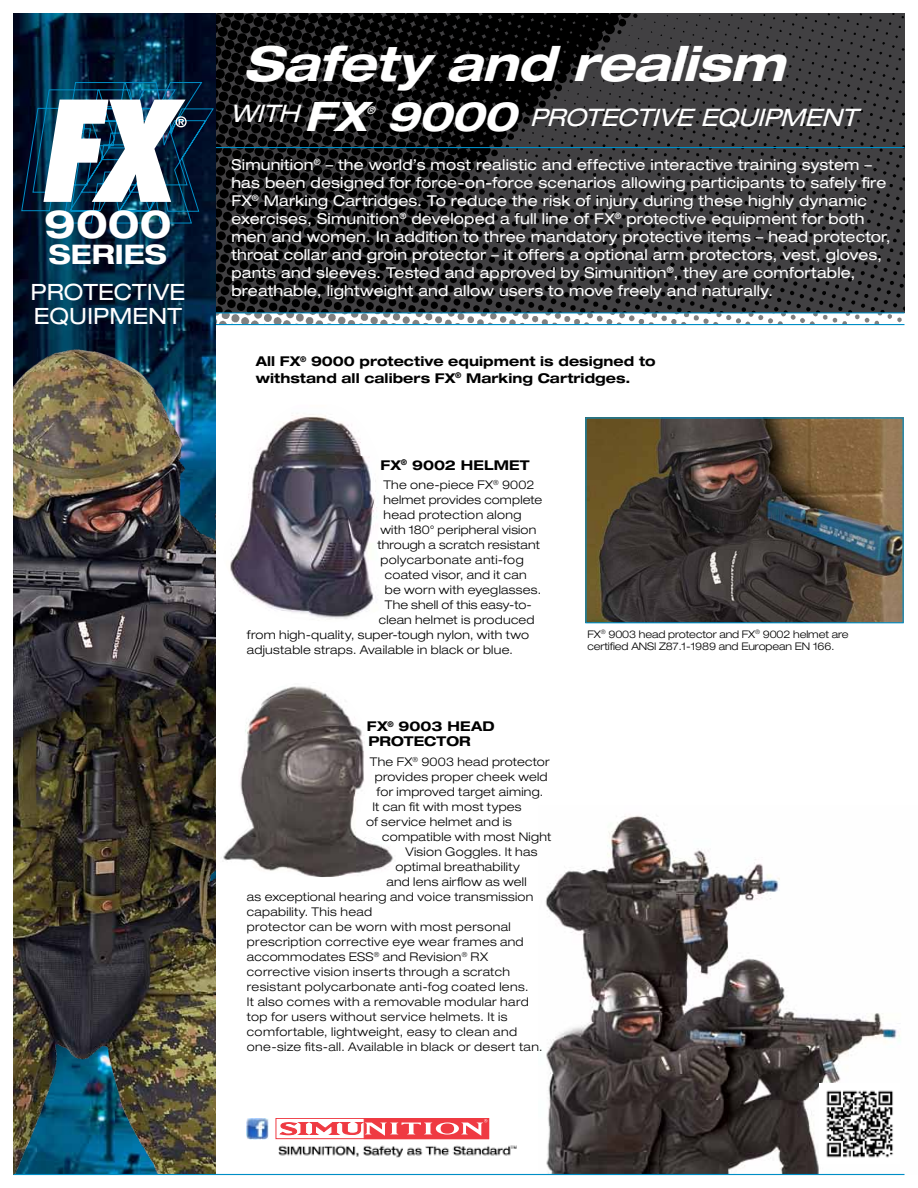
<style>
.page{position:relative;width:918px;height:1188px;background:#fff}
.page>*{position:absolute;margin:0;border:0;box-sizing:border-box;transform-origin:0 0}
.t1{font:italic 700 expanded 48.3px "Helvetica Neue";color:#fff}
.t2{font:700 expanded 39px "Helvetica Neue";color:#fff}
.t3{font:700 expanded 27px "Helvetica Neue";color:#fff}
.t4{font:italic expanded 24.15px "Helvetica Neue";color:#fff}
.t5{font:expanded 22.5px "Helvetica Neue";color:#fff}
.t6{font:expanded 15px/18px "Helvetica Neue";letter-spacing:.01em;color:#fff}
.t7{font:700 expanded 13.5px/15px "Helvetica Neue";letter-spacing:.005em;color:#000}
.t8{font:300 expanded 12px "Helvetica Neue";letter-spacing:.025em;color:#000}
.t9{font:300 expanded 10.5px/12.6px "Helvetica Neue";letter-spacing:-.01em;color:#000}
.t10{font:italic expanded 10.5px "Helvetica Neue";color:#fff}
.s1{font-weight:700;font-size:40.65px}
</style>
<div class="page">
<img style="left:539px;top:815px;width:366px;height:360px">
<img style="left:230px;top:414px;width:147px;height:205px">
<img style="left:223px;top:686px;width:170px;height:191px">
<img style="left:216px;top:313px;width:688px;height:11px">
<img style="left:216px;top:14px;width:688px;height:298px">
<hr style="left:14px;top:147px;width:890px;height:1px;background:#008ec6">
<hr style="left:16px;top:324px;width:889px;height:1px;background:#008ec6">
<hr style="left:14px;top:312px;width:890px;height:1px;background:#008ec6">
<img style="left:14px;top:14px;width:202px;height:208px">
<svg style="left:21px;top:82px;width:193px;height:140px"></svg>
<img style="left:587px;top:419px;width:315px;height:202px">
<div style="left:585px;top:417px;width:319px;height:206px;border:1px solid #008ec6"></div>
<img style="left:14px;top:222px;width:202px;height:952px">
<div style="left:276px;top:1118px;width:213px;height:21px;border:1px solid #ef3a42"></div>
<div style="left:364px;top:1118px;width:125px;height:21px;background:#ef3a42"></div>
<svg style="left:279px;top:1119px;width:208px;height:17px"></svg>
<img style="left:247px;top:1118px;width:21px;height:21px">
<hr style="left:14px;top:1174px;width:890px;height:1px;background:#008ec6">
<img style="left:820px;top:1083px;width:80px;height:80px">
<img style="left:278px;top:1145px;width:239px;height:13px">
<h2 class="t2" style="left:44px;top:200px;width:129px">9000</h2>
<h3 class="t3" style="left:49px;top:237px;width:119px">SERIES</h3>
<h3 class="t5" style="left:31px;top:278px;width:18px">PRO</h3>
<h3 class="t5" style="left:84px;top:278px;width:87px">TECTIVE</h3>
<h3 class="t5" style="left:34px;top:302px;width:18px">EQU</h3>
<h3 class="t5" style="left:87px;top:302px;width:25px">IPMEN</h3>
<h3 class="t5" style="left:168px;top:302px;width:16px">T</h3>
<h1 class="t1" style="left:243px;top:34px;width:558px">Safety and realism</h1>
<h3 class="t4" style="left:230px;top:99px;width:151px">WITH <span class="s1">FX</span></h3>
<p class="t10" style="left:367px;top:104px;width:13px">®</p>
<h3 class="t4" style="left:386px;top:103px;width:466px"><span class="s1">9000</span> PROTECTIVE EQUI PMENT</h3>
<p class="t6" style="left:231px;top:156px;width:661px">Simunition<sup>®</sup> – the world’s most realistic and effective interactive training system – has been designed for force-on-force scenarios allowing participants to safely fire FX<sup>®</sup> Marking Cartridges. To reduce the risk of injury during these highly dynamic exercises, Simunition<sup>®</sup> developed a full line of FX<sup>®</sup> protective equipment for both men and women. In addition to three mandatory protective items – head protector, throat collar and groin protector – it offers a optional arm protectors, vest, gloves, pants and sleeves. Tested and approved by Simunition<sup>®</sup>, they are comfortable, breathable, lightweight and allow users to move freely and naturally.</p>
<p class="t7" style="left:256px;top:353px;width:401px;line-height:16.5px">All FX<sup>®</sup> 9000 protective equipment is designed to withstand all calibers FX<sup>®</sup> Marking Cartridges.</p>
<p class="t7" style="left:380px;top:457px;width:151px">FX<sup>®</sup> 9002 HELMET</p>
<p class="t8" style="left:383px;top:478px;width:153px">The one-piece FX<sup>®</sup> 9002</p>
<p class="t8" style="left:383px;top:493px;width:160px">helmet provides complete</p>
<p class="t8" style="left:383px;top:508px;width:140px">head protection along</p>
<p class="t8" style="left:380px;top:523px;width:157px">with 180° peripheral vision</p>
<p class="t8" style="left:377px;top:538px;width:164px">through a scratch resistant</p>
<p class="t8" style="left:380px;top:553px;width:145px">polycarbonate anti-fog</p>
<p class="t8" style="left:385px;top:568px;width:143px">coated visor, and it can</p>
<p class="t8" style="left:385px;top:583px;width:158px">be worn with eyeglasses.</p>
<p class="t8" style="left:385px;top:598px;width:148px">The shell of this easy-to-</p>
<p class="t8" style="left:379px;top:613px;width:157px">clean helmet is produced</p>
<p class="t8" style="left:247px;top:628px;width:284px">from high-quality, super-tough nylon, with two</p>
<p class="t8" style="left:247px;top:643px;width:267px">adjustable straps. Available in black or blue.</p>
<p class="t7" style="left:367px;top:719px;width:129px">FX<sup>®</sup> 9003 HEAD<br>PROTECTOR</p>
<p class="t8" style="left:370px;top:754px;width:181px">The FX<sup>®</sup> 9003 head protector</p>
<p class="t8" style="left:375px;top:769px;width:174px">provides proper cheek weld</p>
<p class="t8" style="left:377px;top:784px;width:168px">for improved target aiming.</p>
<p class="t8" style="left:372px;top:799px;width:151px">It can fit with most types</p>
<p class="t8" style="left:366px;top:814px;width:147px">of service helmet and is</p>
<p class="t8" style="left:382px;top:829px;width:171px">compatible with most Night</p>
<p class="t8" style="left:405px;top:844px;width:134px">Vision Goggles. It has</p>
<p class="t8" style="left:395px;top:859px;width:126px">optimal breathability</p>
<p class="t8" style="left:386px;top:874px;width:142px">and lens airflow as well</p>
<p class="t8" style="left:247px;top:889px;width:288px">as exceptional hearing and voice transmission</p>
<p class="t8" style="left:247px;top:904px;width:127px">capability. This head</p>
<p class="t8" style="left:247px;top:919px;width:265px">protector can be worn with most personal</p>
<p class="t8" style="left:247px;top:934px;width:278px">prescription corrective eye wear frames and</p>
<p class="t8" style="left:247px;top:949px;width:243px">accommodates ESS<sup>®</sup> and Revision<sup>®</sup> RX</p>
<p class="t8" style="left:247px;top:964px;width:265px">corrective vision inserts through a scratch</p>
<p class="t8" style="left:247px;top:979px;width:283px">resistant polycarbonate anti-fog coated lens.</p>
<p class="t8" style="left:247px;top:994px;width:283px">It also comes with a removable modular hard</p>
<p class="t8" style="left:247px;top:1009px;width:262px">top for users without service helmets. It is</p>
<p class="t8" style="left:247px;top:1024px;width:272px">comfortable, lightweight, easy to clean and</p>
<p class="t8" style="left:247px;top:1039px;width:297px">one-size fits-all. Available in black or desert tan.</p>
<p class="t9" style="left:588px;top:627px;width:263px">FX<sup>®</sup> 9003 head protector and FX<sup>®</sup> 9002 helmet are certified ANSI Z87.1-1989 and European EN 166.</p>
</div>
